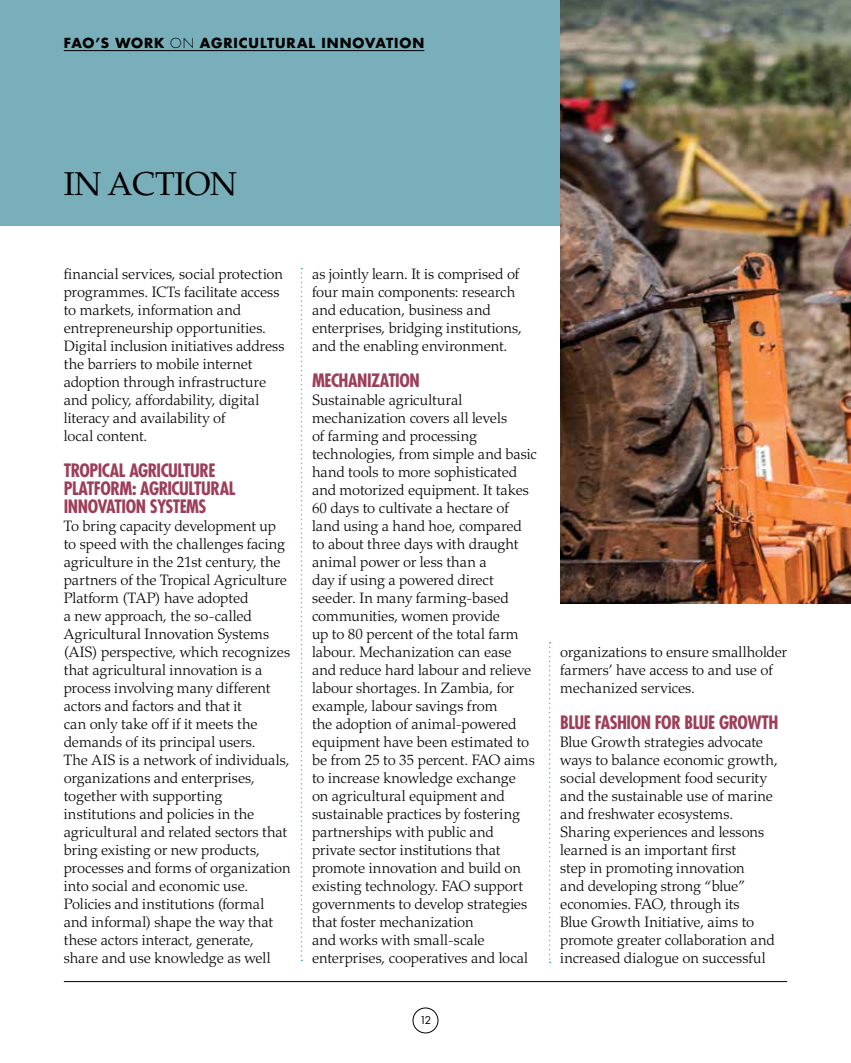
<style>
.page{position:relative;width:851px;height:1063px;background:#fff}
.page>*{position:absolute;margin:0;border:0;box-sizing:border-box;transform-origin:0 0}
.t1{font:33px "Palatino LT Std";letter-spacing:-.01em;color:#000}
.t2{font:700 condensed 18px/18px "Futura Std";letter-spacing:-.03em;color:#9d3e59}
.t3{font:300 15px/18px "Palatino LT Std";letter-spacing:-.005em;color:#000}
.t4{font:700 13.5px "Futura Std";letter-spacing:.07em;color:#000}
.t5{font:10.5px "Futura Std";color:#000}
.s1{font-weight:300}
</style>
<div class="page">
<div style="left:412px;top:1008px;width:26px;height:25px;border:1px solid #000;border-radius:50%"></div>
<hr style="left:64px;top:981px;width:723px;height:1px;background:#000">
<div style="left:0;top:0;width:850px;height:225px;background:#78afba"></div>
<svg style="left:300px;top:268px;width:2px;height:693px"></svg>
<svg style="left:549px;top:642px;width:1px;height:321px"></svg>
<img style="left:560px;top:0;width:290px;height:603px">
<hr style="left:64px;top:50px;width:360px;height:1px;background:#000">
<p class="t4" style="left:64px;top:34px;width:362px">FAO’S WORK <span class="s1">on</span> AGRICULTURAL INNOVATION</p>
<h1 class="t1" style="left:64px;top:164px;width:175px">IN ACTION</h1>
<p class="t3" style="left:64px;top:265px;width:222px">financial services, social protection programmes. ICTs facilitate access to markets, information and entrepreneurship opportunities.<br>Digital inclusion initiatives address the barriers to mobile internet adoption through infrastructure and policy, affordability, digital literacy and availability of<br>local content.</p>
<p class="t2" style="left:64px;top:462px;width:173px">TROPICAL AGRICULTURE<br>PLATFORM: AGRICULTURAL<br>INNOVATION SYSTEMS</p>
<p class="t3" style="left:64px;top:517px;width:228px">To bring capacity development up to speed with the challenges facing agriculture in the 21st century, the partners of the Tropical Agriculture<br>Platform (TAP) have adopted<br>a new approach, the so-called<br>Agricultural Innovation Systems (AIS) perspective, which recognizes that agricultural innovation is a process involving many different actors and factors and that it<br>can only take off if it meets the demands of its principal users.<br>The AIS</p>
<p class="t3" style="left:64px;top:751px;width:228px;text-indent:55px">is a network of individuals, organizations and enterprises, together with supporting institutions and policies in the agricultural and related sectors that bring existing or new products, processes and forms of organization into social and economic use.<br>Policies and institutions (formal and informal) shape the way that these actors interact, generate, share and use knowledge as well</p>
<p class="t3" style="left:312px;top:265px;width:211px">as jointly learn. It is comprised of four main components: research and education, business and enterprises, bridging institutions, and the enabling environment.</p>
<p class="t2" style="left:312px;top:372px;width:109px">MECHANIZATION</p>
<p class="t3" style="left:312px;top:391px;width:226px">Sustainable agricultural mechanization covers all levels<br>of farming and processing technologies, from simple and basic hand tools to more sophisticated and motorized equipment. It takes<br>60 days to cultivate a hectare of land using a hand hoe, compared to about three days with draught animal power or less than a<br>day if using a powered direct seeder. In many farming-based communities, women provide<br>up to 80 percent of the total farm labour. Mechanization can ease and reduce hard labour and relieve labour shortages. In Zambia, for example, labour savings from<br>the adoption of animal-powered equipment have been estimated to be from 25 to 35 percent. FAO</p>
<p class="t3" style="left:312px;top:751px;width:224px;text-indent:192px">aims to increase knowledge exchange on agricultural equipment and sustainable practices by fostering partnerships with public and private sector institutions that promote innovation and build on existing technology. FAO</p>
<p class="t3" style="left:312px;top:877px;width:218px;text-indent:162px">support governments to develop strategies that foster mechanization<br>and works with small-scale enterprises, cooperatives and local</p>
<p class="t5" style="left:419px;top:1014px;width:13px">12</p>
<p class="t3" style="left:560px;top:643px;width:228px">organizations to ensure smallholder farmers’ have access to and use of mechanized services.</p>
<p class="t2" style="left:560px;top:714px;width:220px">BLUE FASHION FOR BLUE GROWTH</p>
<p class="t3" style="left:560px;top:733px;width:219px">Blue Growth strategies advocate ways to balance economic growth, social development food security and the sustainable use of marine and freshwater ecosystems.<br>Sharing experiences and lessons learned is an important first<br>step in promoting innovation<br>and developing strong “blue” economies. FAO</p>
<p class="t3" style="left:560px;top:895px;width:216px;text-indent:103px">, through its<br>Blue Growth Initiative, aims to promote greater collaboration and increased dialogue on successful</p>
</div>
